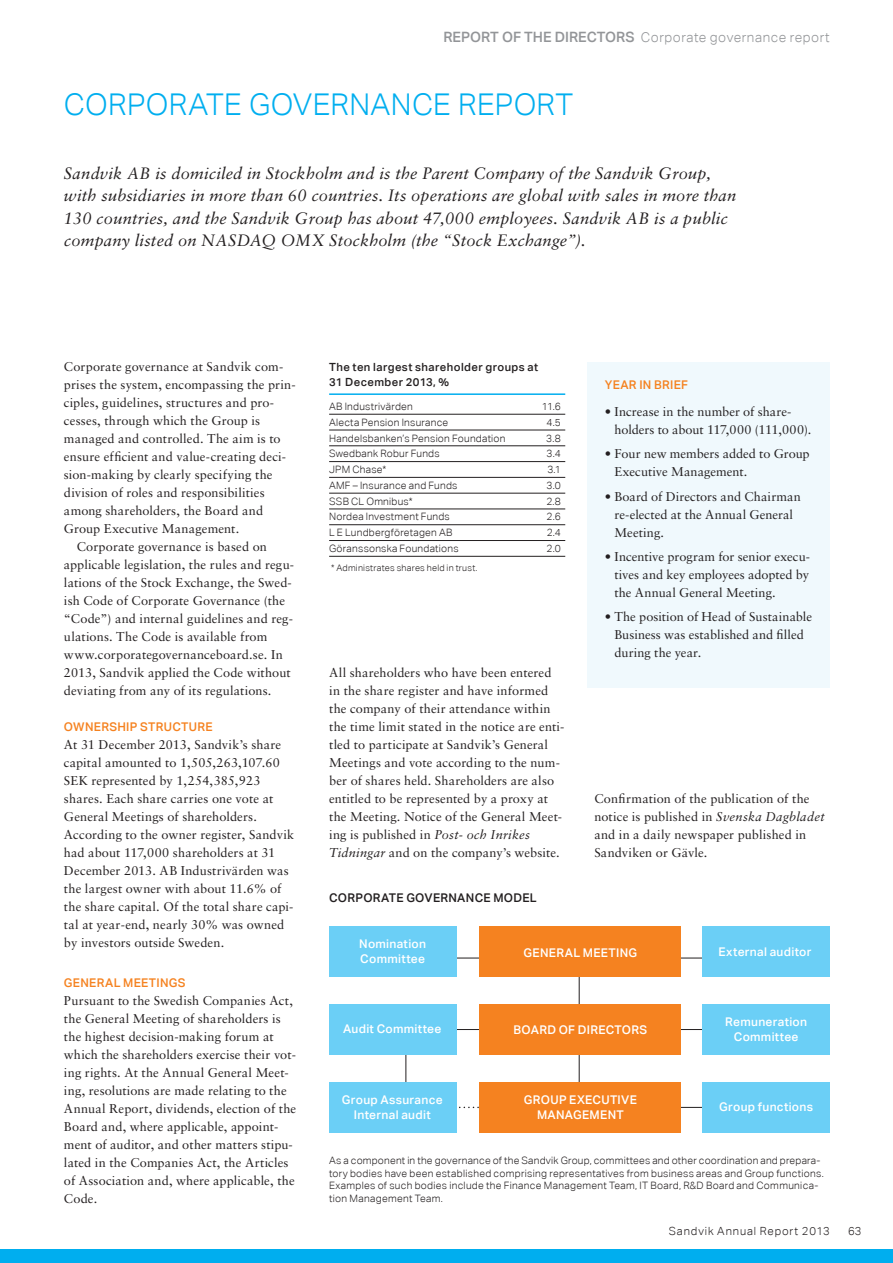
<style>
.page{position:relative;width:893px;height:1263px;background:#fff}
.page>*{position:absolute;margin:0;border:0;box-sizing:border-box;transform-origin:0 0}
.t1{font:300 30px "Aktiv Grotesk Corp";letter-spacing:.01em;color:#00aeef}
.t2{font:italic 16.5px/22.5px "Sabon";letter-spacing:.01em;color:#231f20}
.t3{font:300 13.5px "Aktiv Grotesk Corp";letter-spacing:.035em;color:#939598}
.t4{font:12.75px/18px "Sabon";letter-spacing:.01em;color:#231f20}
.t5{font:500 12px/15px "Aktiv Grotesk Corp";letter-spacing:.025em;color:#fff;text-align:center}
.t6{font:500 12px "Aktiv Grotesk Corp";letter-spacing:.025em;color:#f58220}
.t7{font:500 12px "Aktiv Grotesk Corp";letter-spacing:.025em;color:#231f20}
.t8{font:500 11.25px/15px "Aktiv Grotesk Corp";letter-spacing:.035em;color:#231f20}
.t9{font:300 11.25px "Aktiv Grotesk Corp";letter-spacing:.08em;color:#231f20}
.t10{font:300 10.2px/12.8px "Aktiv Grotesk Corp";letter-spacing:.025em;color:#231f20}
.t11{font:300 9px "Aktiv Grotesk Corp";letter-spacing:.03em;color:#231f20}
.s1{font-weight:500;font-size:14.25px}
.s2{font-style:italic}
</style>
<div class="page">
<div style="left:0;top:1250px;width:892px;height:13px;background:#00aeef"></div>
<div style="left:587px;top:362px;width:242px;height:326px;background:#f0f9fd"></div>
<hr style="left:399px;top:958px;width:329px;height:1px;background:#231f20">
<hr style="left:656px;top:1107px;width:61px;height:1px;background:#231f20">
<hr style="left:578px;top:965px;width:1px;height:126px;background:#231f20">
<hr style="left:405px;top:1048px;width:1px;height:43px;background:#231f20">
<div style="left:329px;top:926px;width:127px;height:51px;background:#6bcff6"></div>
<div style="left:702px;top:926px;width:127px;height:51px;background:#6bcff6"></div>
<hr style="left:652px;top:1029px;width:76px;height:1px;background:#231f20">
<hr style="left:423px;top:1029px;width:77px;height:1px;background:#231f20">
<div style="left:329px;top:1004px;width:127px;height:51px;background:#6bcff6"></div>
<div style="left:479px;top:1004px;width:202px;height:51px;background:#f58220"></div>
<div style="left:479px;top:926px;width:202px;height:51px;background:#f58220"></div>
<div style="left:702px;top:1004px;width:127px;height:51px;background:#6bcff6"></div>
<svg style="left:456px;top:1107px;width:23px;height:1px"></svg>
<div style="left:329px;top:1082px;width:127px;height:51px;background:#6bcff6"></div>
<div style="left:702px;top:1082px;width:127px;height:51px;background:#6bcff6"></div>
<div style="left:479px;top:1082px;width:202px;height:51px;background:#f58220"></div>
<hr style="left:329px;top:446px;width:236px;height:1px;background:#231f20">
<hr style="left:329px;top:461px;width:236px;height:1px;background:#231f20">
<hr style="left:329px;top:477px;width:236px;height:1px;background:#231f20">
<hr style="left:329px;top:493px;width:236px;height:1px;background:#231f20">
<hr style="left:329px;top:509px;width:236px;height:1px;background:#231f20">
<hr style="left:329px;top:524px;width:236px;height:1px;background:#231f20">
<hr style="left:329px;top:540px;width:236px;height:1px;background:#231f20">
<hr style="left:329px;top:556px;width:236px;height:1px;background:#231f20">
<hr style="left:329px;top:414px;width:236px;height:1px;background:#231f20">
<hr style="left:329px;top:430px;width:236px;height:1px;background:#231f20">
<hr style="left:329px;top:393px;width:236px;height:2px;background:#00aeef">
<p class="t3" style="left:443px;top:30px;width:388px"><span class="s1">REPORT OF THE DIRECTORS</span> Corporate governance report</p>
<h1 class="t1" style="left:64px;top:87px;width:510px">CORPORATE GOVERNANCE REPORT</h1>
<p class="t2" style="left:64px;top:163px;width:673px">Sandvik AB is domiciled in Stockholm and is the Parent Company of the Sandvik Group, with subsidiaries in more than 60 countries. Its operations are global with sales in more than 130 countries, and the Sandvik Group has about 47,000 employees. Sandvik AB is a public company listed on NASDAQ OMX Stockholm (the “Stock Exchange”).</p>
<p class="t4" style="left:64px;top:359px;width:221px">Corporate governance at Sandvik com-</p>
<p class="t4" style="left:64px;top:377px;width:233px">prises the system, encompassing the prin-</p>
<p class="t4" style="left:64px;top:395px;width:212px">ciples, guidelines, structures and pro-</p>
<p class="t4" style="left:64px;top:413px;width:198px">cesses, through which the Group is</p>
<p class="t4" style="left:64px;top:431px;width:218px">managed and controlled. The aim is to</p>
<p class="t4" style="left:64px;top:449px;width:224px">ensure efficient and value-creating deci-</p>
<p class="t4" style="left:64px;top:467px;width:210px">sion-making by clearly specifying the</p>
<p class="t4" style="left:64px;top:485px;width:202px">division of roles and responsibilities</p>
<p class="t4" style="left:64px;top:503px;width:201px">among shareholders, the Board and</p>
<p class="t4" style="left:64px;top:521px;width:177px">Group Executive Management.</p>
<p class="t4" style="left:77px;top:539px;width:192px">Corporate governance is based on</p>
<p class="t4" style="left:64px;top:557px;width:232px">applicable legislation, the rules and regu-</p>
<p class="t4" style="left:64px;top:575px;width:229px">lations of the Stock Exchange, the Swed-</p>
<p class="t4" style="left:64px;top:593px;width:223px">ish Code of Corporate Governance (the</p>
<p class="t4" style="left:64px;top:611px;width:231px">“Code”) and internal guidelines and reg-</p>
<p class="t4" style="left:64px;top:629px;width:205px">ulations. The Code is available from</p>
<p class="t4" style="left:64px;top:647px;width:220px">www.corporategovernanceboard.se. In</p>
<p class="t4" style="left:64px;top:665px;width:228px">2013, Sandvik applied the Code without</p>
<p class="t4" style="left:64px;top:683px;width:209px">deviating from any of its regulations.</p>
<p class="t6" style="left:64px;top:720px;width:150px">OWNERSHIP STRUCTURE</p>
<p class="t4" style="left:64px;top:737px;width:232px">At 31 December 2013, Sandvik’s share capital amounted to 1,505,263,107.60<br>SEK represented by 1,254,385,923 shares. Each share carries one vote at General Meetings of shareholders.<br>According to the owner register, Sandvik had about 117,000 shareholders at 31<br>December 2013. AB Industrivärden was the largest owner with about 11.6% of the share capital. Of the total share capi&shy;tal at year-end, nearly 30% was owned by investors outside Sweden.</p>
<p class="t6" style="left:64px;top:976px;width:123px">GENERAL MEETINGS</p>
<p class="t4" style="left:64px;top:993px;width:234px">Pursuant to the Swedish Companies Act, the General Meeting of shareholders is the highest decision-making forum at which the shareholders exercise their vot&shy;ing rights. At the Annual General Meet&shy;ing, resolutions are made relating to the Annual Report, dividends, election of the Board and, where applicable, appoint&shy;ment of auditor, and other matters stipu&shy;lated in the Companies Act, the Articles of Association and, where applicable, the Code.</p>
<p class="t8" style="left:329px;top:359px;width:210px">The ten largest shareholder groups at<br>31 December 2013, %</p>
<p class="t10" style="left:329px;top:400px;width:85px">AB Industrivärden</p>
<p class="t10" style="left:542px;top:400px;width:21px">11.6</p>
<p class="t10" style="left:329px;top:416px;width:121px">Alecta Pension Insurance</p>
<p class="t10" style="left:546px;top:416px;width:16px">4.5</p>
<p class="t10" style="left:329px;top:432px;width:178px">Handelsbanken’s Pension Foundation</p>
<p class="t10" style="left:546px;top:432px;width:16px">3.8</p>
<p class="t10" style="left:329px;top:447px;width:112px">Swedbank Robur Funds</p>
<p class="t10" style="left:546px;top:447px;width:16px">3.4</p>
<p class="t10" style="left:329px;top:463px;width:59px">JPM Chase*</p>
<p class="t10" style="left:547px;top:463px;width:15px">3.1</p>
<p class="t10" style="left:329px;top:479px;width:130px">AMF – Insurance and Funds</p>
<p class="t10" style="left:546px;top:479px;width:16px">3.0</p>
<p class="t10" style="left:329px;top:495px;width:85px">SSB CL Omnibus*</p>
<p class="t10" style="left:546px;top:495px;width:16px">2.8</p>
<p class="t10" style="left:329px;top:511px;width:122px">Nordea Investment Funds</p>
<p class="t10" style="left:546px;top:511px;width:16px">2.6</p>
<p class="t10" style="left:329px;top:526px;width:125px">L E Lundbergföretagen AB</p>
<p class="t10" style="left:546px;top:526px;width:16px">2.4</p>
<p class="t10" style="left:329px;top:542px;width:131px">Göranssonska Foundations</p>
<p class="t10" style="left:546px;top:542px;width:16px">2.0</p>
<p class="t11" style="left:331px;top:563px;width:148px">* Administrates shares held in trust.</p>
<p class="t4" style="left:329px;top:665px;width:237px">All shareholders who have been entered in the share register and have informed the company of their attendance within the time limit stated in the notice are enti&shy;tled to participate at Sandvik’s General Meetings and vote according to the num&shy;ber of shares held. Shareholders are also entitled to be represented by a proxy at the Meeting. Notice of the General Meet&shy;ing is published in <span class="s2">Post- och Inrikes Tidningar</span> and on the company’s website.</p>
<p class="t6" style="left:604px;top:378px;width:85px">YEAR IN BRIEF</p>
<p class="t4" style="left:614px;top:403px;width:198px;text-indent:-10px">• Increase in the number of share - holders to about 117,000 (111,000).</p>
<p class="t4" style="left:614px;top:446px;width:197px;text-indent:-10px">• Four new members added to Group<br>Executive Management.</p>
<p class="t4" style="left:614px;top:488px;width:188px;text-indent:-10px">• Board of Directors and Chairman re-elected at the Annual General<br>Meeting.</p>
<p class="t4" style="left:614px;top:549px;width:197px;text-align:justify;text-indent:-10px">• Incentive program for senior execu&shy;tives and key employees adopted by the Annual General Meeting.</p>
<p class="t4" style="left:614px;top:609px;width:199px;text-indent:-10px">• The position of Head of Sustainable<br>Business was established and filled during the year.</p>
<p class="t4" style="left:594px;top:791px;width:232px">Confirmation of the publication of the notice is published in <span class="s2">Svenska Dagbladet </span>and in a daily newspaper published in Sandviken or Gävle.</p>
<p class="t7" style="left:329px;top:891px;width:209px">CORPORATE GOVERNANCE MODEL</p>
<p class="t5" style="left:359px;top:937px;width:68px;text-align:left">Nomination<br>Committee</p>
<p class="t5" style="left:718px;top:944px;width:94px">External auditor</p>
<p class="t5" style="left:523px;top:945px;width:115px">GENERAL MEETING</p>
<p class="t5" style="left:343px;top:1022px;width:100px">Audit Committee</p>
<p class="t5" style="left:513px;top:1022px;width:135px">BOARD OF DIRECTORS</p>
<p class="t5" style="left:725px;top:1015px;width:83px">Remuneration<br>Committee</p>
<p class="t5" style="left:342px;top:1092px;width:102px">Group Assurance<br>Internal audit</p>
<p class="t5" style="left:524px;top:1092px;width:114px">GROUP EXECUTIVE<br>MANAGEMENT</p>
<p class="t5" style="left:719px;top:1100px;width:95px">Group functions</p>
<p class="t10" style="left:329px;top:1154px;width:496px">As a component in the governance of the Sandvik Group, committees and other coordination and prepara&shy;tory bodies have been established comprising representatives from business areas and Group functions.<br>Examples of such bodies include the Finance Management Team, IT Board, R&amp;D Board and Communica&shy;tion Management Team.</p>
<p class="t9" style="left:668px;top:1225px;width:162px">Sandvik Annual Report 2013</p>
<p class="t9" style="left:848px;top:1225px;width:15px">63</p>
</div>
